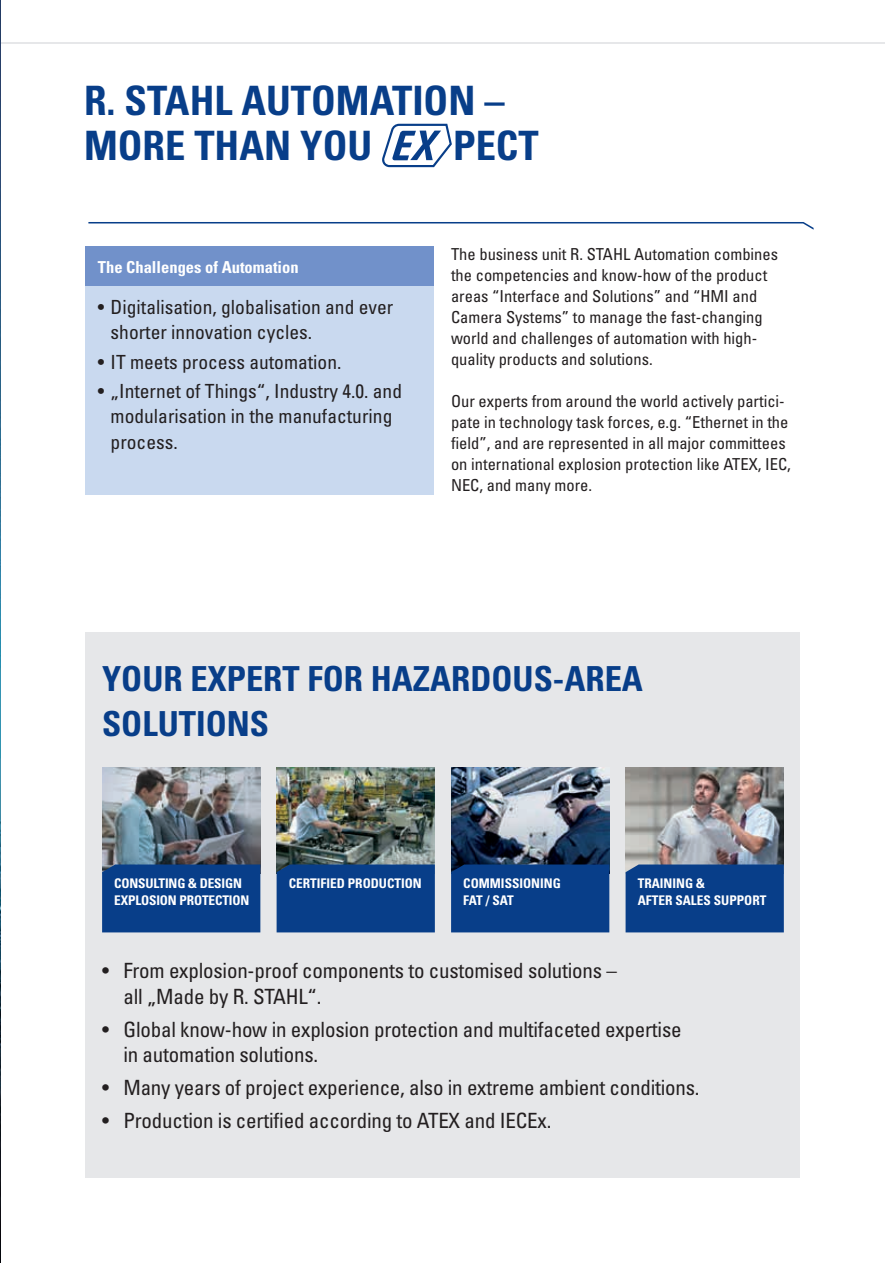
<style>
.page{position:relative;width:885px;height:1263px;background:#fff}
.page>*{position:absolute;margin:0;border:0;box-sizing:border-box;transform-origin:0 0}
.t1{font:700 condensed 40.5px/45px "Univers";color:#083e89}
.t2{font:700 condensed 34.5px/45px "Univers";color:#083e89}
.t3{font:condensed 21px/25.5px "Univers";letter-spacing:-.01em;color:#231f20}
.t4{font:condensed 19.5px/25.5px "Univers";color:#231f20}
.t5{font:condensed 16.5px/21px "Univers";color:#231f20}
.t6{font:700 condensed 16.5px "Univers";color:#fff}
.t7{font:700 condensed 13.35px/17.7px "Univers";color:#fff}
</style>
<div class="page">
<div style="left:85px;top:632px;width:714px;height:373px;background:#e6e7e9"></div>
<div style="left:85px;top:275px;width:349px;height:219px;background:#c9d9ef"></div>
<div style="left:85px;top:247px;width:349px;height:39px;background:#7191ca"></div>
<hr style="left:0;top:43px;width:884px;height:1px;background:#e6e7e9">
<img style="left:0;top:0;width:1px;height:1263px">
<svg style="left:88px;top:222px;width:725px;height:8px"></svg>
<svg style="left:382px;top:124px;width:70px;height:43px"></svg>
<img style="left:102px;top:767px;width:158px;height:97px">
<img style="left:276px;top:767px;width:159px;height:97px">
<img style="left:451px;top:767px;width:158px;height:97px">
<img style="left:625px;top:767px;width:158px;height:97px">
<div style="left:102px;top:864px;width:158px;height:68px;background:#083e89"></div>
<div style="left:276px;top:864px;width:159px;height:68px;background:#083e89"></div>
<div style="left:451px;top:864px;width:158px;height:68px;background:#083e89"></div>
<div style="left:625px;top:864px;width:158px;height:68px;background:#083e89"></div>
<div style="left:85px;top:949px;width:714px;height:229px;background:#e6e7e9"></div>
<h1 class="t1" style="left:84px;top:78px;width:422px">R. STAHL AUTOMATION –<br>MORE THAN YOU</h1>
<h1 class="t1" style="left:453px;top:123px;width:87px">PECT</h1>
<p class="t6" style="left:98px;top:256px;width:202px">The Challenges of Automation</p>
<p class="t4" style="left:111px;top:294px;width:284px;text-indent:-13px">• Digitalisation, globalisation and ever shorter innovation cycles.</p>
<p class="t4" style="left:98px;top:348px;width:245px">• IT meets process automation.</p>
<p class="t4" style="left:111px;top:378px;width:293px;text-indent:-13px">• „Internet of Things“, Industry 4.0. and modularisation in the manufacturing process.</p>
<p class="t5" style="left:451px;top:243px;width:328px">The business unit R. STAHL Automation combines the competencies and know-how of the product areas “Interface and Solutions” and “HMI and Camera Systems” to manage the fast-changing world and challenges of automation with high&shy;quality products and solutions.</p>
<p class="t5" style="left:451px;top:390px;width:341px">Our experts from around the world actively partici&shy;pate in technology task forces, e.g. “Ethernet in the field”, and are represented in all major committees on international explosion protection like ATEX, IEC, NEC, and many more.</p>
<h2 class="t2" style="left:102px;top:656px;width:542px">YOUR EXPERT FOR HAZARDOUS-AREA<br>SOLUTIONS</h2>
<p class="t7" style="left:114px;top:874px;width:136px">CONSULTING &amp; DESIGN<br>EXPLOSION PROTECTION</p>
<p class="t7" style="left:289px;top:874px;width:135px">CERTIFIED PRODUCTION</p>
<p class="t7" style="left:463px;top:874px;width:99px">COMMISSIONING<br>FAT / SAT</p>
<p class="t7" style="left:637px;top:874px;width:130px">TRAINING &amp;<br>AFTER SALES SUPPORT</p>
<p class="t3" style="left:123px;top:958px;width:495px;text-indent:-21px">• From explosion-proof components to customised solutions – all „Made by R. STAHL“.</p>
<p class="t3" style="left:123px;top:1016px;width:559px;text-indent:-21px">• Global know-how in explosion protection and multifaceted expertise in automation solutions.</p>
<p class="t3" style="left:102px;top:1075px;width:599px">• Many years of project experience, also in extreme ambient conditions.</p>
<p class="t3" style="left:102px;top:1108px;width:450px">• Production is certified according to ATEX and IECEx.</p>
</div>
